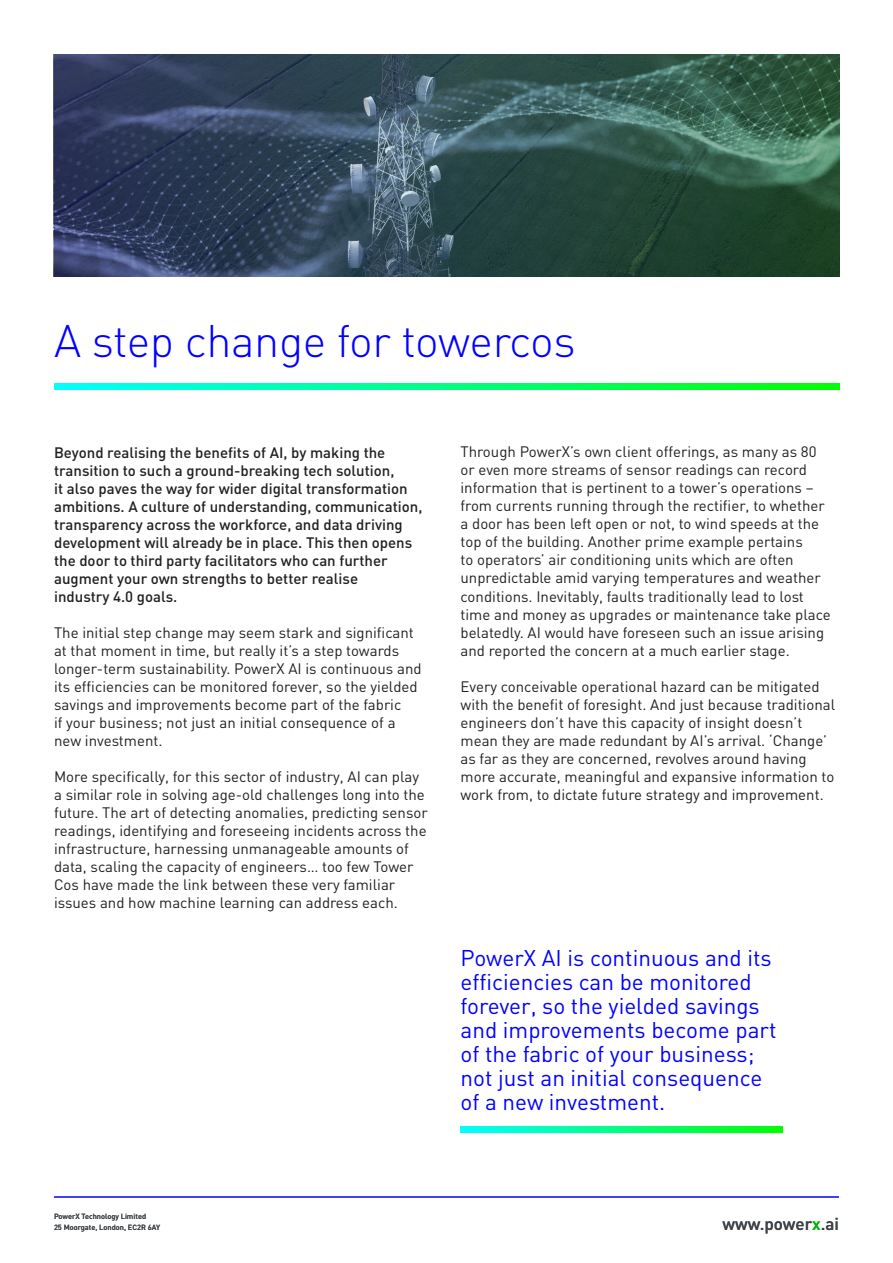
<style>
.page{position:relative;width:893px;height:1263px;background:#fff}
.page>*{position:absolute;margin:0;border:0;box-sizing:border-box;transform-origin:0 0}
.t1{font:300 45px "DIN";letter-spacing:-.01em;color:#00f}
.t2{font:22.5px/24px "DIN";color:#00f}
.t3{font:500 17.1px "DIN";color:#3e4449}
.t4{font:15px/18px "DIN";color:#231f20}
.t5{font:500 15px/18px "DIN";color:#231f20}
.t6{font:500 7.5px "DIN";color:#3e4449}
.s1{color:#00b400}
</style>
<div class="page">
<svg style="left:54px;top:54px;width:785px;height:222px;background:#324d53"></svg>
<hr style="left:54px;top:1196px;width:785px;height:1px;background:#00f">
<svg style="left:54px;top:383px;width:785px;height:7px;background:#00ff80"></svg>
<svg style="left:460px;top:1126px;width:322px;height:6px;background:#00ff81"></svg>
<p class="t1" style="left:54px;top:313px;width:523px">A step change for towercos</p>
<p class="t5" style="left:54px;top:443px;width:370px">Beyond realising the benefits of AI, by making the transition to such a ground-breaking tech solution,<br>it also paves the way for wider digital transformation ambitions. A culture of understanding, communication, transparency across the workforce, and data driving development will already be in place. This then opens the door to third party facilitators who can further augment your own strengths to better realise<br>industry 4.0 goals.</p>
<p class="t4" style="left:54px;top:623px;width:369px">The initial step change may seem stark and significant at that moment in time, but really it’s a step towards longer-term sustainability. PowerX AI is continuous and its efficiencies can be monitored forever, so the yielded savings and improvements become part of the fabric<br>if your business; not just an initial consequence of a new investment.</p>
<p class="t4" style="left:54px;top:767px;width:375px">More specifically, for this sector of industry, AI can play a similar role in solving age-old challenges long into the future. The art of detecting anomalies, predicting sensor readings, identifying and foreseeing incidents across the infrastructure, harnessing unmanageable amounts of data, scaling the capacity of engineers… too few Tower Cos have made the link between these very familiar issues and how machine learning can address each.</p>
<p class="t4" style="left:460px;top:443px;width:372px">Through PowerX’s own client offerings, as many as 80 or even more streams of sensor readings can record information that is pertinent to a tower’s operations – from currents running through the rectifier, to whether a door has been left open or not, to wind speeds at the top of the building. Another prime example pertains<br>to operators’ air conditioning units which are often unpredictable amid varying temperatures and weather conditions. Inevitably, faults traditionally lead to lost time and money as upgrades or maintenance take place belatedly. AI would have foreseen such an issue arising and reported the concern at a much earlier stage.</p>
<p class="t4" style="left:460px;top:677px;width:376px">Every conceivable operational hazard can be mitigated with the benefit of foresight. And just because traditional engineers don’t have this capacity of insight doesn’t mean they are made redundant by AI’s arrival. ‘Change’ as far as they are concerned, revolves around having more accurate, meaningful and expansive information to work from, to dictate future strategy and improvement.</p>
<p class="t2" style="left:460px;top:945px;width:317px">PowerX AI is continuous and its efficiencies can be monitored forever, so the yielded savings and improvements become part of the fabric of your business; not just an initial consequence of a new investment.</p>
<p class="t6" style="left:54px;top:1212px;width:94px">PowerX Technology Limited</p>
<p class="t6" style="left:54px;top:1222px;width:108px">25 Moorgate, London, EC2R 6AY</p>
<p class="t3" style="left:722px;top:1213px;width:118px">www.power<span class="s1">x</span>.ai</p>
</div>
